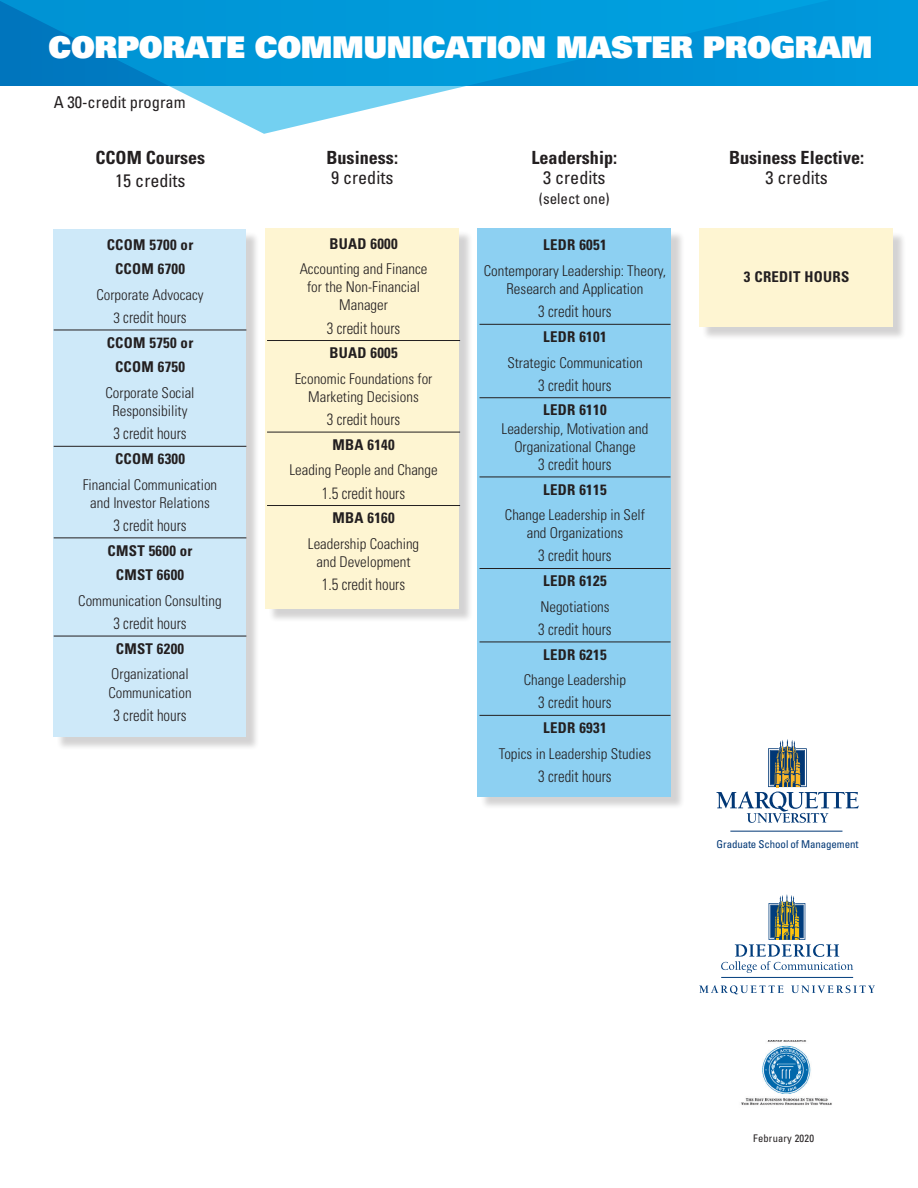
<style>
.page{position:relative;width:918px;height:1188px;background:#fff}
.page>*{position:absolute;margin:0;border:0;box-sizing:border-box;transform-origin:0 0}
.Head{font:ultra-condensed 33px "Univers LT Std";letter-spacing:.03em;color:#fff}
.Head-2{font:30px "Univers LT Std X Black";letter-spacing:-.01em;color:#fff}
.area{font:700 condensed 18.15px/19.8px "Univers LT Std";color:#231f20;text-align:center}
.area-2{font:condensed 16.5px "Univers LT Std";color:#231f20}
.credits{font:300 condensed 16.35px "Univers LT Std";color:#231f20;scale:.91 1}
.course_title{font:300 condensed 16.35px "Univers LT Std";color:#231f20;scale:.91 1}
.area-3{font:condensed 15px "Univers LT Std";color:#231f20}
.course_title-2{font:300 condensed 14.85px/18.1px "Univers LT Std";color:#231f20;text-align:center}
.course_number{font:700 condensed 14.85px "Univers LT Std";letter-spacing:.02em;color:#231f20}
.credits-2{font:300 condensed 14.85px/18.1px "Univers LT Std";color:#231f20;text-align:center}
.t1{font:condensed 10.8px "Univers LT Std";letter-spacing:-.01em;color:#013775}
.date-bottom{font:condensed 10.5px "Univers LT Std";letter-spacing:.02em;color:#231f20}
.s1{font-weight:400}
.s2{font-size:14.85px}
</style>
<div class="page">
<div style="left:702px;top:232px;width:204px;height:109px;background:#231f20;opacity:.2"></div>
<div style="left:699px;top:229px;width:193px;height:98px;background:#fef5d2"></div>
<svg style="left:717px;top:739px;width:142px;height:84px"></svg>
<hr style="left:730px;top:831px;width:112px;height:1px;background:#013775">
<img style="left:741px;top:1040px;width:91px;height:65px">
<div style="left:56px;top:232px;width:204px;height:518px;background:#231f20;opacity:.2"></div>
<div style="left:54px;top:229px;width:192px;height:508px;background:#cee9f9"></div>
<hr style="left:54px;top:330px;width:192px;height:1px;background:#231f20">
<hr style="left:54px;top:446px;width:192px;height:1px;background:#231f20">
<hr style="left:54px;top:537px;width:192px;height:1px;background:#231f20">
<hr style="left:54px;top:636px;width:192px;height:1px;background:#231f20">
<div style="left:480px;top:231px;width:205px;height:579px;background:#231f20;opacity:.2"></div>
<div style="left:478px;top:228px;width:193px;height:568px;background:#8dd0f2"></div>
<hr style="left:480px;top:324px;width:191px;height:1px;background:#231f20">
<hr style="left:480px;top:397px;width:191px;height:1px;background:#231f20">
<hr style="left:480px;top:477px;width:191px;height:1px;background:#231f20">
<hr style="left:480px;top:568px;width:191px;height:1px;background:#231f20">
<hr style="left:480px;top:642px;width:191px;height:1px;background:#231f20">
<hr style="left:480px;top:715px;width:191px;height:1px;background:#231f20">
<div style="left:268px;top:231px;width:205px;height:391px;background:#231f20;opacity:.2"></div>
<div style="left:266px;top:228px;width:193px;height:380px;background:#fef5d2"></div>
<hr style="left:267px;top:340px;width:193px;height:1px;background:#231f20">
<hr style="left:267px;top:432px;width:193px;height:1px;background:#231f20">
<hr style="left:267px;top:505px;width:193px;height:1px;background:#231f20">
<svg style="left:0;top:0;width:918px;height:134px;fill:#009bdc"></svg>
<svg style="left:791px;top:985px;width:84px;height:8px"></svg>
<svg style="left:699px;top:985px;width:85px;height:9px"></svg>
<hr style="left:721px;top:977px;width:132px;height:1px;background:#013d7d">
<svg style="left:721px;top:894px;width:132px;height:79px"></svg>
<p class="Head-2" style="left:49px;top:27px;width:825px">CORPORATE COMMUNICATION MASTER PROGRAM</p>
<p class="Head" style="left:54px;top:32px;width:384px">MASTER IN LEADERSHIP FLOWCHART</p>
<p class="area-2" style="left:54px;top:91px;width:133px">A 30-credit program</p>
<p class="area" style="left:95px;top:146px;width:111px;line-height:23.1px">CCOM Courses<br><span class="s1">15 credits</span></p>
<p class="course_number" style="left:107px;top:235px;width:88px">CCOM 5700 or</p>
<p class="course_number" style="left:115px;top:260px;width:72px">CCOM 6700</p>
<p class="course_title-2" style="left:96px;top:286px;width:109px">Corporate Advocacy</p>
<p class="credits" style="left:113px;top:307px;width:82px"><span class="s2">3</span> credit hours</p>
<p class="course_number" style="left:107px;top:333px;width:88px">CCOM 5750 or</p>
<p class="course_number" style="left:115px;top:358px;width:72px">CCOM 6750</p>
<p class="course_title-2" style="left:106px;top:384px;width:91px">Corporate Social<br>Responsibility</p>
<p class="credits" style="left:113px;top:424px;width:82px">3 credit hours</p>
<p class="course_number" style="left:115px;top:450px;width:72px">CCOM 6300</p>
<p class="course_title-2" style="left:83px;top:475px;width:136px">Financial Communication and Investor Relations</p>
<p class="credits" style="left:113px;top:515px;width:82px">3 credit hours</p>
<p class="course_number" style="left:108px;top:541px;width:86px">CMST 5600 or</p>
<p class="course_number" style="left:116px;top:566px;width:70px">CMST 6600</p>
<p class="course_title-2" style="left:78px;top:592px;width:145px">Communication Consulting</p>
<p class="credits" style="left:113px;top:613px;width:82px">3 credit hours</p>
<p class="course_number" style="left:116px;top:639px;width:70px">CMST 6200</p>
<p class="course_title-2" style="left:108px;top:665px;width:85px;text-align:left">Organizational<br>Communication</p>
<p class="course_title" style="left:113px;top:705px;width:82px">3 credit hours</p>
<p class="area" style="left:326px;top:148px;width:73px;text-align:left">Business:<br><span class="s1">9 credits</span></p>
<p class="course_number" style="left:329px;top:234px;width:70px">BUAD 6000</p>
<p class="course_title-2" style="left:300px;top:260px;width:129px">Accounting and Finance for the Non-Financial<br>Manager</p>
<p class="credits" style="left:327px;top:318px;width:82px">3 credit hours</p>
<p class="course_number" style="left:329px;top:344px;width:70px">BUAD 6005</p>
<p class="course_title-2" style="left:295px;top:370px;width:139px">Economic Foundations for<br>Marketing Decisions</p>
<p class="credits" style="left:327px;top:409px;width:82px">3 credit hours</p>
<p class="course_number" style="left:332px;top:435px;width:64px">MBA 6140</p>
<p class="course_title-2" style="left:289px;top:461px;width:150px">Leading People and Change</p>
<p class="credits" style="left:322px;top:483px;width:93px">1.5 credit hours</p>
<p class="course_number" style="left:332px;top:509px;width:64px">MBA 6160</p>
<p class="course_title-2" style="left:308px;top:535px;width:113px">Leadership Coaching and Development</p>
<p class="course_title" style="left:322px;top:574px;width:93px">1.5 credit hours</p>
<p class="area" style="left:532px;top:148px;width:87px">Leadership:<br><span class="s1">3 credits</span></p>
<p class="area-3" style="left:539px;top:189px;width:72px">(select one)</p>
<p class="course_number" style="left:543px;top:236px;width:65px">LEDR 6051</p>
<p class="course_title-2" style="left:484px;top:262px;width:184px">Contemporary Leadership: Theory,<br>Research and Application</p>
<p class="credits" style="left:538px;top:302px;width:82px">3 credit hours</p>
<p class="course_number" style="left:543px;top:328px;width:65px">LEDR 6101</p>
<p class="course_title-2" style="left:507px;top:353px;width:137px">Strategic Communication</p>
<p class="credits" style="left:538px;top:375px;width:82px">3 credit hours</p>
<p class="course_number" style="left:543px;top:401px;width:65px">LEDR 6110</p>
<p class="credits-2" style="left:502px;top:419px;width:148px">Leadership, Motivation and<br>Organizational Change</p>
<p class="credits" style="left:538px;top:454px;width:82px">3 credit hours</p>
<p class="course_number" style="left:543px;top:480px;width:65px">LEDR 6115</p>
<p class="course_title-2" style="left:505px;top:506px;width:142px">Change Leadership in Self and Organizations</p>
<p class="credits" style="left:538px;top:546px;width:82px">3 credit hours</p>
<p class="course_number" style="left:543px;top:572px;width:65px">LEDR 6125</p>
<p class="course_title-2" style="left:540px;top:598px;width:71px">Negotiations</p>
<p class="credits" style="left:538px;top:619px;width:82px">3 credit hours</p>
<p class="course_number" style="left:543px;top:645px;width:65px">LEDR 6215</p>
<p class="course_title-2" style="left:524px;top:671px;width:104px">Change Leadership</p>
<p class="credits" style="left:538px;top:693px;width:82px">3 credit hours</p>
<p class="course_number" style="left:543px;top:719px;width:65px">LEDR 6931</p>
<p class="course_title-2" style="left:499px;top:744px;width:154px">Topics in Leadership Studies</p>
<p class="course_title" style="left:538px;top:766px;width:82px">3 credit hours</p>
<p class="area" style="left:729px;top:148px;width:137px">Business Elective:<br><span class="s1">3 credits</span></p>
<p class="course_number" style="left:744px;top:267px;width:107px">3 CREDIT HOURS</p>
<p class="t1" style="left:717px;top:837px;width:143px">Graduate School of Management</p>
<p class="date-bottom" style="left:753px;top:1131px;width:62px">February 2020</p>
</div>
